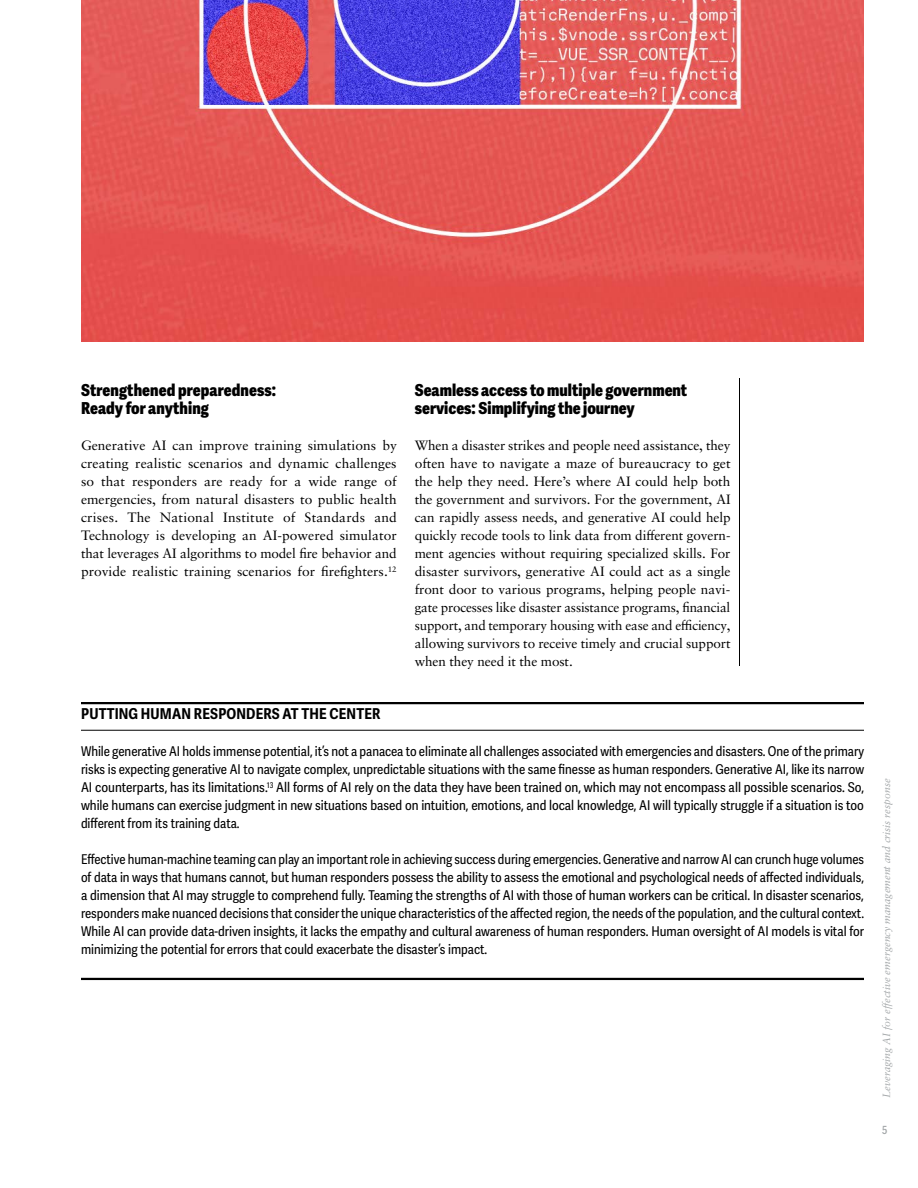
<style>
.page{position:relative;width:918px;height:1188px;background:#fff}
.page>*{position:absolute;margin:0;border:0;box-sizing:border-box;transform-origin:0 0}
.t1{font:800 16.5px/18px "Adelle Sans Cnd";color:#000}
.t2{font:700 15px "Adelle Sans Cnd";letter-spacing:.01em;color:#000}
.t3{font:13.5px/18px "Adelle Sans Cnd";color:#000;text-align:justify}
.t4{font:13.5px/18px "Sabon LT Pro";letter-spacing:-.005em;color:#000;text-align:justify}
.t5{font:600 11.25px "Adelle Sans Cnd";color:#a3a7a9}
.t6{font:italic 10.5px "Sabon LT Pro";color:#a3a7a9}
</style>
<div class="page">
<hr style="left:739px;top:378px;width:1px;height:288px;background:#000">
<hr style="left:81px;top:702px;width:783px;height:2px;background:#000">
<hr style="left:81px;top:978px;width:783px;height:2px;background:#000">
<hr style="left:81px;top:730px;width:783px;height:1px;background:#000">
<img style="left:81px;top:0;width:783px;height:342px">
<p class="t1" style="left:81px;top:381px;width:197px">Strengthened preparedness:<br>Ready for anything</p>
<p class="t4" style="left:81px;top:436px;width:317px">Generative AI can improve training simulations by creating realistic scenarios and dynamic challenges so that responders are ready for a wide range of emergencies, from natural disasters to public health crises. The National Institute of Standards and Technology is developing an AI-powered simulator that leverages AI algorithms to model fire behavior and provide realistic training scenarios for firefighters.<sup>12</sup></p>
<p class="t2" style="left:81px;top:705px;width:301px">PUTTING HUMAN RESPONDERS AT THE CENTER</p>
<p class="t1" style="left:415px;top:381px;width:274px">Seamless access to multiple government services: Simplifying the journey</p>
<p class="t4" style="left:415px;top:436px;width:317px">When a disaster strikes and people need assistance, they often have to navigate a maze of bureaucracy to get the help they need. Here’s where AI could help both the government and survivors. For the government, AI can rapidly assess needs, and generative AI could help quickly recode tools to link data from different govern&shy;ment agencies without requiring specialized skills. For disaster survivors, generative AI could act as a single front door to various programs, helping people navi&shy;gate processes like disaster assistance programs, financial support, and temporary housing with ease and efficiency, allowing survivors to receive timely and crucial support when they need it the most.</p>
<p class="t3" style="left:81px;top:743px;width:785px">While generative AI holds immense potential, it’s not a panacea to eliminate all challenges associated with emergencies and disasters. One of the primary risks is expecting generative AI to navigate complex, unpredictable situations with the same finesse as human responders. Generative AI, like its narrow AI counterparts, has its limitations.<sup>13</sup> All forms of AI rely on the data they have been trained on, which may not encompass all possible scenarios. So, while humans can exercise judgment in new situations based on intuition, emotions, and local knowledge, AI will typically struggle if a situation is too different from its training data.</p>
<p class="t3" style="left:81px;top:851px;width:785px">Effective human-machine teaming can play an important role in achieving success during emergencies. Generative and narrow AI can crunch huge volumes of data in ways that humans cannot, but human responders possess the ability to assess the emotional and psychological needs of affected individuals, a dimension that AI may struggle to comprehend fully. Teaming the strengths of AI with those of human workers can be critical. In disaster scenarios, responders make nuanced decisions that consider the unique characteristics of the affected region, the needs of the population, and the cultural context.<br>While AI can provide data-driven insights, it lacks the empathy and cultural awareness of human responders. Human oversight of AI models is vital for minimizing the potential for errors that could exacerbate the disaster’s impact.</p>
<p class="t6" style="left:880px;top:1098px;width:321px;rotate:-90deg">Leveraging AI for effective emergency management and crisis response</p>
<p class="t5" style="left:882px;top:1123px;width:7px">5</p>
</div>
